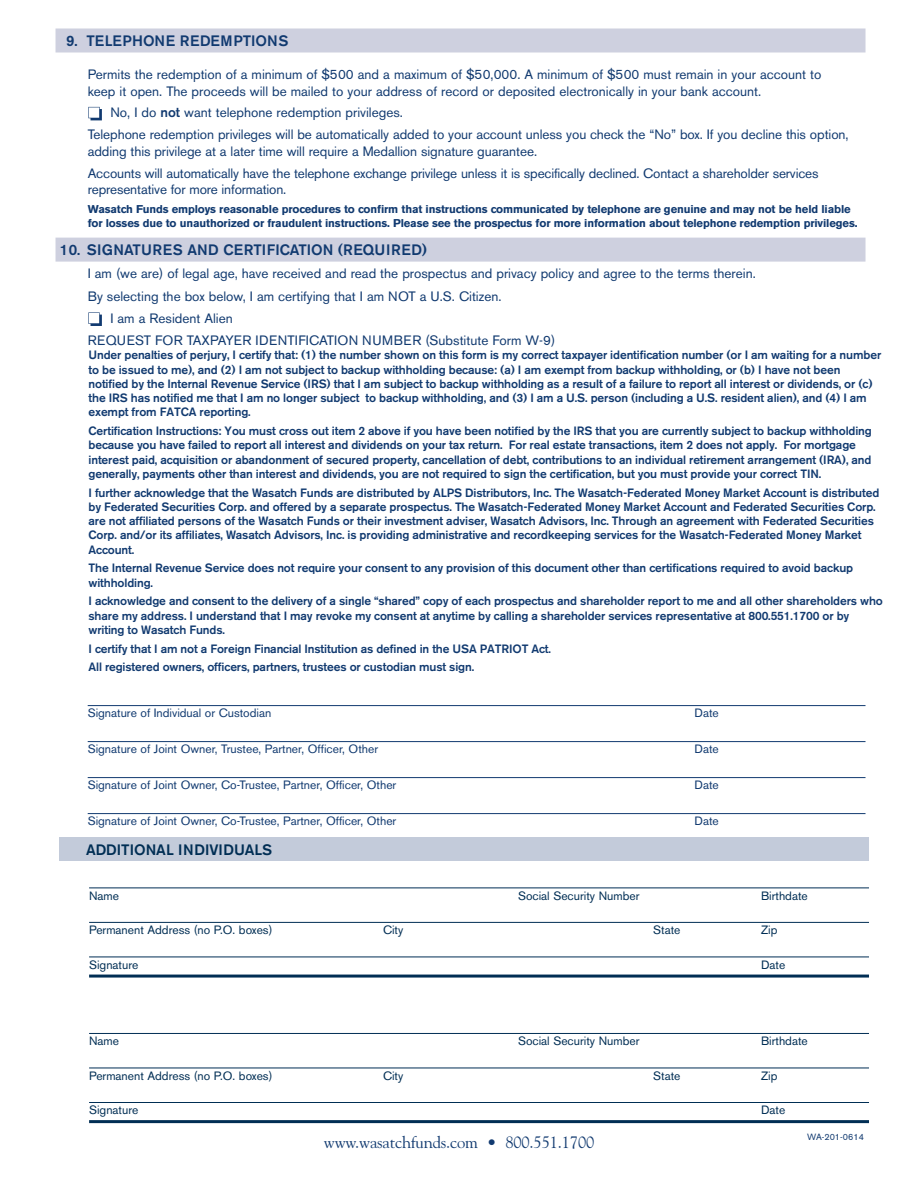
<style>
.page{position:relative;width:918px;height:1188px;background:#fff}
.page>*{position:absolute;margin:0;border:0;box-sizing:border-box;transform-origin:0 0}
.t1{font:16.5px "Goudy";letter-spacing:-.01em;color:#113a70}
.t2{font:500 15px "Akzidenz Grotesk BE";color:#113a70}
.t3{font:500 15px "Akzidenz Grotesk BE";color:#002e54}
.t4{font:13.5px/21.9px "Akzidenz Grotesk BE";color:#113a70}
.t5{font:500 12px/14.2px "Akzidenz Grotesk BE";letter-spacing:-.01em;color:#113a70}
.t6{font:12px "Akzidenz Grotesk BE";color:#113a70}
.t7{font:12px "Akzidenz Grotesk BE";color:#002e54}
.t8{font:700 11.25px/13.5px "Akzidenz Grotesk BE";letter-spacing:-.01em;color:#113a70}
.t9{font:9px "Akzidenz Grotesk BE";color:#113a70}
.s1{font-weight:500}
</style>
<div class="page">
<div style="left:56px;top:28px;width:810px;height:24px;background:#ced0df"></div>
<svg style="left:88px;top:107px;width:14px;height:13px"></svg>
<div style="left:56px;top:238px;width:810px;height:24px;background:#ced0df"></div>
<svg style="left:88px;top:312px;width:14px;height:14px"></svg>
<hr style="left:88px;top:705px;width:778px;height:1px;background:#113a70">
<hr style="left:88px;top:741px;width:778px;height:1px;background:#113a70">
<hr style="left:88px;top:777px;width:778px;height:1px;background:#113a70">
<hr style="left:88px;top:813px;width:778px;height:1px;background:#113a70">
<div style="left:59px;top:837px;width:810px;height:24px;background:#c3cbda"></div>
<hr style="left:89px;top:888px;width:780px;height:1px;background:#002e54">
<hr style="left:89px;top:922px;width:780px;height:1px;background:#002e54">
<hr style="left:89px;top:957px;width:780px;height:1px;background:#002e54">
<hr style="left:89px;top:975px;width:780px;height:3px;background:#002e54">
<hr style="left:89px;top:1033px;width:780px;height:1px;background:#002e54">
<hr style="left:89px;top:1068px;width:780px;height:1px;background:#002e54">
<hr style="left:89px;top:1102px;width:780px;height:1px;background:#002e54">
<hr style="left:89px;top:1120px;width:780px;height:3px;background:#002e54">
<p class="t2" style="left:66px;top:32px;width:224px">9. TELEPHONE REDEMPTIONS</p>
<p class="t4" style="left:88px;top:66px;width:735px;line-height:16.5px">Permits the redemption of a minimum of $500 and a maximum of $50,000. A minimum of $500 must remain in your account to keep it open. The proceeds will be mailed to your address of record or deposited electronically in your bank account.</p>
<p class="t4" style="left:88px;top:102px;width:762px;text-indent:23px">No, I do <span class="s1">not</span> want telephone redemption privileges.<br>Telephone redemption privileges will be automatically added to your account unless you check the “No” box. If you decline this option,</p>
<p class="t4" style="left:88px;top:140px;width:732px">adding this privilege at a later time will require a Medallion signature guarantee.<br>Accounts will automatically have the telephone exchange privilege unless it is specifically declined. Contact a shareholder services</p>
<p class="t4" style="left:88px;top:179px;width:200px">representative for more information.</p>
<p class="t8" style="left:88px;top:203px;width:771px">Wasatch Funds employs reasonable procedures to confirm that instructions communicated by telephone are genuine and may not be held liable for losses due to unauthorized or fraudulent instructions. Please see the prospectus for more information about telephone redemption privileges.</p>
<p class="t2" style="left:60px;top:241px;width:369px">10. SIGNATURES AND CERTIFICATION (REQUIRED)</p>
<p class="t4" style="left:88px;top:262px;width:670px">I am (we are) of legal age, have received and read the prospectus and privacy policy and agree to the terms therein.</p>
<p class="t4" style="left:88px;top:285px;width:415px">By selecting the box below, I am certifying that I am NOT a U.S. Citizen.</p>
<p class="t4" style="left:110px;top:307px;width:124px">I am a Resident Alien</p>
<p class="t4" style="left:88px;top:330px;width:469px">REQUEST FOR TAXPAYER IDENTIFICATION NUMBER (Substitute Form W-9)</p>
<p class="t5" style="left:88px;top:348px;width:794px">Under penalties of perjury, I certify that: (1) the number shown on this form is my correct taxpayer identification number (or I am waiting for a number to be issued to me), and (2) I am not subject to backup withholding because: (a) I am exempt from backup withholding, or (b) I have not been notified by the Internal Revenue Service (IRS) that I am subject to backup withholding as a result of a failure to report all interest or dividends, or (c) the IRS has notified me that I am no longer subject to backup withholding, and (3) I am a U.S. person (including a U.S. resident alien), and (4) I am exempt from FATCA reporting.</p>
<p class="t5" style="left:88px;top:424px;width:785px">Certification Instructions: You must cross out item 2 above if you have been notified by the IRS that you are currently subject to backup withholding because you have failed to report all interest and dividends on your tax return. For real estate transactions, item 2 does not apply. For mortgage interest paid, acquisition or abandonment of secured property, cancellation of debt, contributions to an individual retirement arrangement (IRA), and generally, payments other than interest and dividends, you are not required to sign the certification, but you must provide your correct TIN.</p>
<p class="t5" style="left:88px;top:485px;width:792px">I further acknowledge that the Wasatch Funds are distributed by ALPS Distributors, Inc. The Wasatch-Federated Money Market Account is distributed by Federated Securities Corp. and offered by a separate prospectus. The Wasatch-Federated Money Market Account and Federated Securities Corp. are not affiliated persons of the Wasatch Funds or their investment adviser, Wasatch Advisors, Inc. Through an agreement with Federated Securities Corp. and/or its affiliates, Wasatch Advisors, Inc. is providing administrative and recordkeeping services for the Wasatch-Federated Money Market Account.</p>
<p class="t5" style="left:88px;top:561px;width:766px">The Internal Revenue Service does not require your consent to any provision of this document other than certifications required to avoid backup withholding.</p>
<p class="t5" style="left:88px;top:594px;width:796px">I acknowledge and consent to the delivery of a single “shared” copy of each prospectus and shareholder report to me and all other shareholders who share my address. I understand that I may revoke my consent at anytime by calling a shareholder services representative at 800.551.1700 or by writing to Wasatch Funds.</p>
<p class="t5" style="left:88px;top:639px;width:464px;line-height:18.8px">I certify that I am not a Foreign Financial Institution as defined in the USA PATRIOT Act.<br>All registered owners, officers, partners, trustees or custodian must sign.</p>
<p class="t6" style="left:88px;top:706px;width:185px">Signature of Individual or Custodian</p>
<p class="t6" style="left:695px;top:706px;width:26px">Date</p>
<p class="t6" style="left:88px;top:742px;width:292px">Signature of Joint Owner, Trustee, Partner, Officer, Other</p>
<p class="t6" style="left:695px;top:742px;width:26px">Date</p>
<p class="t6" style="left:88px;top:778px;width:310px">Signature of Joint Owner, Co-Trustee, Partner, Officer, Other</p>
<p class="t6" style="left:695px;top:778px;width:26px">Date</p>
<p class="t6" style="left:88px;top:814px;width:310px">Signature of Joint Owner, Co-Trustee, Partner, Officer, Other</p>
<p class="t6" style="left:695px;top:814px;width:26px">Date</p>
<p class="t3" style="left:86px;top:840px;width:188px">ADDITIONAL INDIVIDUALS</p>
<p class="t7" style="left:89px;top:888px;width:31px">Name</p>
<p class="t7" style="left:518px;top:888px;width:123px">Social Security Number</p>
<p class="t7" style="left:761px;top:888px;width:48px">Birthdate</p>
<p class="t7" style="left:89px;top:923px;width:185px">Permanent Address (no P.O. boxes)</p>
<p class="t7" style="left:383px;top:923px;width:22px">City</p>
<p class="t7" style="left:653px;top:923px;width:29px">State</p>
<p class="t7" style="left:761px;top:923px;width:18px">Zip</p>
<p class="t7" style="left:89px;top:957px;width:51px">Signature</p>
<p class="t7" style="left:761px;top:957px;width:26px">Date</p>
<p class="t7" style="left:89px;top:1034px;width:31px">Name</p>
<p class="t7" style="left:518px;top:1034px;width:123px">Social Security Number</p>
<p class="t7" style="left:761px;top:1034px;width:48px">Birthdate</p>
<p class="t7" style="left:89px;top:1068px;width:185px">Permanent Address (no P.O. boxes)</p>
<p class="t7" style="left:383px;top:1068px;width:22px">City</p>
<p class="t7" style="left:653px;top:1068px;width:29px">State</p>
<p class="t7" style="left:761px;top:1068px;width:18px">Zip</p>
<p class="t7" style="left:89px;top:1103px;width:51px">Signature</p>
<p class="t7" style="left:761px;top:1103px;width:26px">Date</p>
<h1 class="t1" style="left:324px;top:1132px;width:272px">www.wasatchfunds.com • 800.551.1700</h1>
<p class="t9" style="left:807px;top:1132px;width:58px">WA-201-0614</p>
</div>
